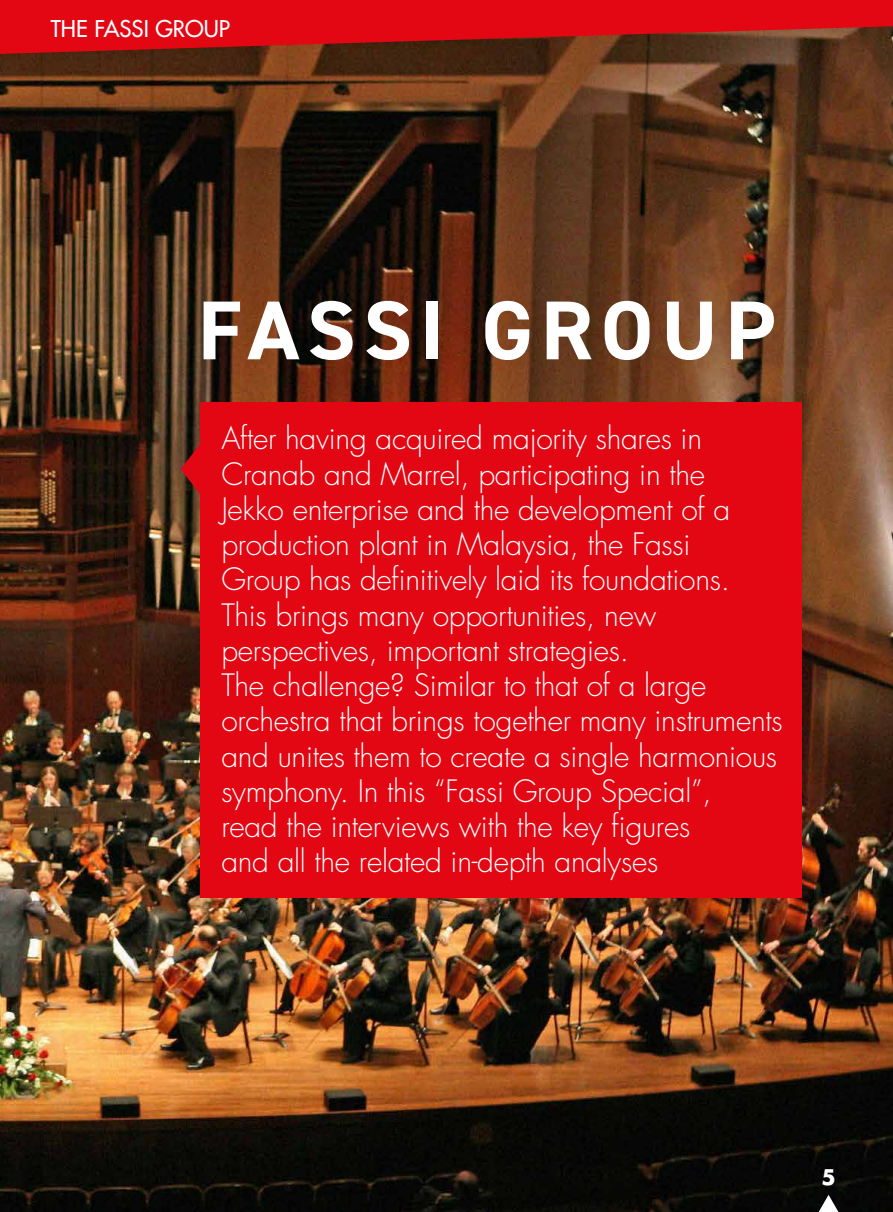
<style>
.page{position:relative;width:893px;height:1212px;background:#fff}
.page>*{position:absolute;margin:0;border:0;box-sizing:border-box;transform-origin:0 0}
.t1{font:300 30px/35.2px "Futura Std";letter-spacing:-.01em;color:#fff}
.t2{font:500 22.5px "Futura Std";color:#fff}
.t3{font:700 21px "Futura Std";color:#fff}
</style>
<div class="page">
<img style="left:0;top:54px;width:893px;height:1158px">
<svg style="left:0;top:0;width:893px;height:54px;background:#be1115"></svg>
<svg style="left:819px;top:1195px;width:19px;height:17px"></svg>
<div style="left:200px;top:402px;width:601px;height:495px;background:#e30613"></div>
<svg style="left:181px;top:442px;width:19px;height:54px"></svg>
<svg style="left:204px;top:302px;width:36px;height:57px"></svg>
<svg style="left:247px;top:302px;width:52px;height:57px"></svg>
<svg style="left:310px;top:301px;width:43px;height:59px"></svg>
<svg style="left:366px;top:301px;width:43px;height:59px"></svg>
<div style="left:426px;top:302px;width:12px;height:57px;background:#fff"></div>
<svg style="left:485px;top:301px;width:44px;height:59px"></svg>
<svg style="left:547px;top:302px;width:45px;height:57px"></svg>
<svg style="left:605px;top:301px;width:44px;height:59px"></svg>
<svg style="left:667px;top:302px;width:45px;height:58px"></svg>
<svg style="left:731px;top:302px;width:43px;height:57px"></svg>
<p class="t2" style="left:51px;top:14px;width:181px">THE FASSI GROUP</p>
<p class="t1" style="left:221px;top:422px;width:563px">After having acquired majority shares in Cranab and Marrel, participating in the<br>Jekko enterprise and the development of a production plant in Malaysia, the Fassi<br>Group has definitively laid its foundations.<br>This brings many opportunities, new perspectives, important strategies.<br>The challenge? Similar to that of a large orchestra that brings together many instruments and unites them to create a single harmonious symphony. In this “Fassi Group Special”,<br>read the interviews with the key figures<br>and all the related in-depth analyses</p>
<p class="t3" style="left:821px;top:1163px;width:16px">5</p>
</div>
